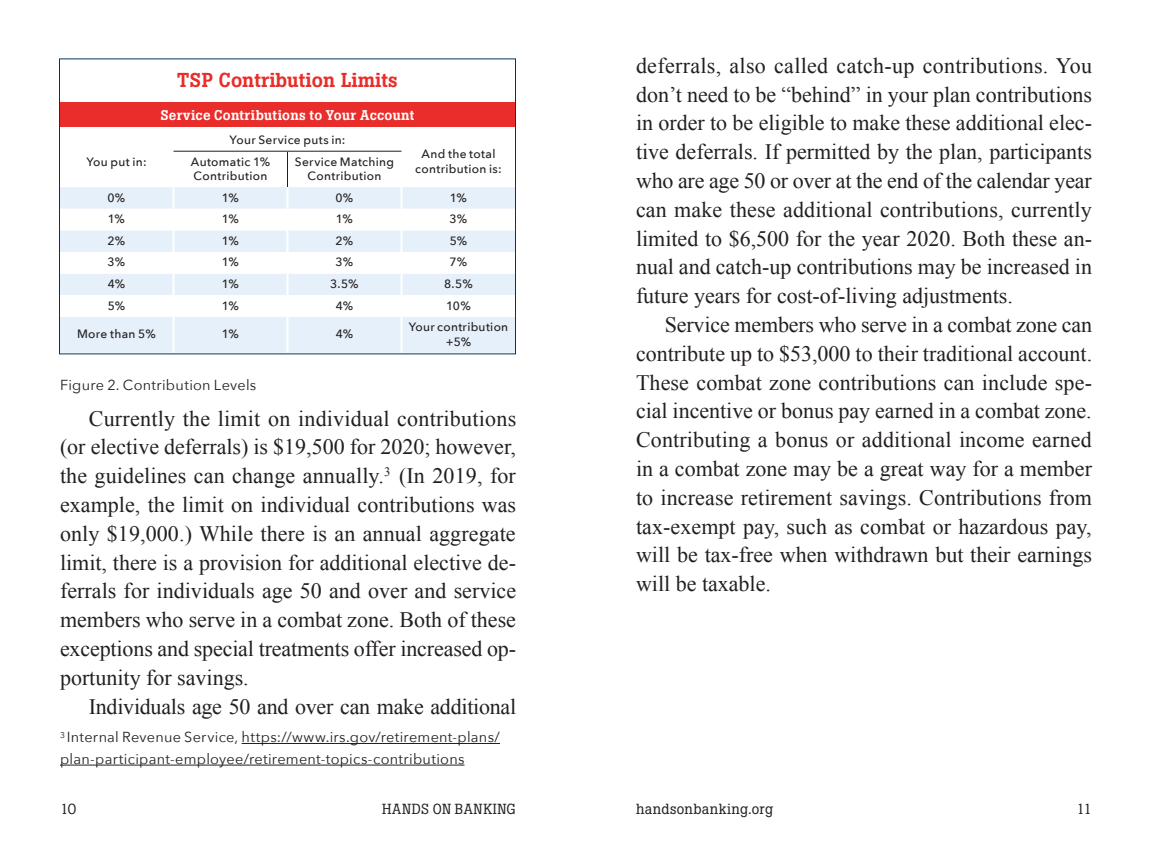
<style>
.page{position:relative;width:1152px;height:864px;background:#fff}
.page>*{position:absolute;margin:0;border:0;box-sizing:border-box;transform-origin:0 0}
.p1{font:22px/28.8px "Times New Roman";color:#231f20;text-align:justify}
.f6-0__graph-head{font:500 20px "Boton";color:#e82d2a}
.f1{font:14.4px/21.6px "Avenir Next";letter-spacing:.02em;color:#231f20}
.f6-1__graph-text{font:14.4px "Avenir Next";letter-spacing:.02em;color:#231f20}
.t1{font:14.4px "Boton";letter-spacing:.025em;color:#231f20}
.t2{font:14.4px "Boton";letter-spacing:.05em;color:#231f20}
.f6-3__graph-subhead{font:500 14px "Boton";letter-spacing:.02em;color:#fff}
.f6-5__graph-text-med{font:500 12px/14.4px "Avenir Next";letter-spacing:.025em;color:#231f20;text-align:center}
</style>
<div class="page">
<hr style="left:242px;top:743px;width:258px;height:1px;background:#231f20">
<hr style="left:60px;top:765px;width:405px;height:1px;background:#231f20">
<svg style="left:173px;top:150px;width:229px;height:2px"></svg>
<hr style="left:174px;top:151px;width:114px;height:1px;background:#231f20">
<hr style="left:288px;top:151px;width:114px;height:1px;background:#231f20">
<hr style="left:287px;top:152px;width:1px;height:35px;background:#231f20">
<div style="left:61px;top:187px;width:453px;height:165px;background:#e6f0fa"></div>
<svg style="left:61px;top:209px;width:453px;height:108px"></svg>
<hr style="left:172px;top:187px;width:2px;height:22px;background:#fff">
<hr style="left:172px;top:209px;width:2px;height:21px;background:#fff">
<hr style="left:172px;top:230px;width:2px;height:22px;background:#fff">
<hr style="left:172px;top:252px;width:2px;height:22px;background:#fff">
<hr style="left:172px;top:274px;width:2px;height:21px;background:#fff">
<hr style="left:172px;top:295px;width:2px;height:22px;background:#fff">
<hr style="left:172px;top:317px;width:2px;height:36px;background:#fff">
<hr style="left:286px;top:187px;width:2px;height:22px;background:#fff">
<hr style="left:286px;top:209px;width:2px;height:21px;background:#fff">
<hr style="left:286px;top:230px;width:2px;height:22px;background:#fff">
<hr style="left:286px;top:252px;width:2px;height:22px;background:#fff">
<hr style="left:286px;top:274px;width:2px;height:21px;background:#fff">
<hr style="left:286px;top:295px;width:2px;height:22px;background:#fff">
<hr style="left:286px;top:317px;width:2px;height:36px;background:#fff">
<hr style="left:400px;top:187px;width:2px;height:22px;background:#fff">
<hr style="left:400px;top:209px;width:2px;height:21px;background:#fff">
<hr style="left:400px;top:230px;width:2px;height:22px;background:#fff">
<hr style="left:400px;top:252px;width:2px;height:22px;background:#fff">
<hr style="left:400px;top:274px;width:2px;height:21px;background:#fff">
<hr style="left:400px;top:295px;width:2px;height:22px;background:#fff">
<hr style="left:400px;top:317px;width:2px;height:36px;background:#fff">
<div style="left:60px;top:102px;width:456px;height:25px;background:#e82d2a"></div>
<div style="left:59px;top:58px;width:457px;height:296px;border:1px solid #003560"></div>
<p class="f6-0__graph-head" style="left:177px;top:68px;width:222px">TSP Contribution Limits</p>
<p class="f6-3__graph-subhead" style="left:160px;top:107px;width:256px">Service Contributions to Your Account</p>
<p class="f6-5__graph-text-med" style="left:86px;top:154px;width:62px">You put in:</p>
<p class="f6-5__graph-text-med" style="left:230px;top:132px;width:117px">Your Service puts in:</p>
<p class="f6-5__graph-text-med" style="left:191px;top:154px;width:81px;text-align:left">Automatic 1%<br>Contribution</p>
<p class="f6-5__graph-text-med" style="left:295px;top:154px;width:101px">Service Matching<br>Contribution</p>
<p class="f6-5__graph-text-med" style="left:415px;top:147px;width:88px">And the total contribution is:</p>
<p class="f6-5__graph-text-med" style="left:108px;top:190px;width:19px">0%</p>
<p class="f6-5__graph-text-med" style="left:222px;top:190px;width:19px">1%</p>
<p class="f6-5__graph-text-med" style="left:336px;top:190px;width:19px">0%</p>
<p class="f6-5__graph-text-med" style="left:450px;top:190px;width:19px">1%</p>
<p class="f6-5__graph-text-med" style="left:108px;top:211px;width:19px">1%</p>
<p class="f6-5__graph-text-med" style="left:222px;top:211px;width:19px">1%</p>
<p class="f6-5__graph-text-med" style="left:336px;top:211px;width:19px">1%</p>
<p class="f6-5__graph-text-med" style="left:450px;top:211px;width:19px">3%</p>
<p class="f6-5__graph-text-med" style="left:108px;top:233px;width:19px">2%</p>
<p class="f6-5__graph-text-med" style="left:222px;top:233px;width:19px">1%</p>
<p class="f6-5__graph-text-med" style="left:336px;top:233px;width:19px">2%</p>
<p class="f6-5__graph-text-med" style="left:450px;top:233px;width:19px">5%</p>
<p class="f6-5__graph-text-med" style="left:108px;top:255px;width:19px">3%</p>
<p class="f6-5__graph-text-med" style="left:222px;top:255px;width:19px">1%</p>
<p class="f6-5__graph-text-med" style="left:336px;top:255px;width:19px">3%</p>
<p class="f6-5__graph-text-med" style="left:450px;top:255px;width:19px">7%</p>
<p class="f6-5__graph-text-med" style="left:108px;top:276px;width:19px">4%</p>
<p class="f6-5__graph-text-med" style="left:222px;top:276px;width:19px">1%</p>
<p class="f6-5__graph-text-med" style="left:330px;top:276px;width:30px">3.5%</p>
<p class="f6-5__graph-text-med" style="left:444px;top:276px;width:30px">8.5%</p>
<p class="f6-5__graph-text-med" style="left:108px;top:298px;width:19px">5%</p>
<p class="f6-5__graph-text-med" style="left:222px;top:298px;width:19px">1%</p>
<p class="f6-5__graph-text-med" style="left:336px;top:298px;width:19px">4%</p>
<p class="f6-5__graph-text-med" style="left:446px;top:298px;width:26px">10%</p>
<p class="f6-5__graph-text-med" style="left:77px;top:327px;width:80px">More than 5%</p>
<p class="f6-5__graph-text-med" style="left:222px;top:327px;width:19px">1%</p>
<p class="f6-5__graph-text-med" style="left:336px;top:327px;width:19px">4%</p>
<p class="f6-5__graph-text-med" style="left:409px;top:319px;width:101px">Your contribution +5%</p>
<p class="f6-1__graph-text" style="left:60px;top:372px;width:198px">Figure 2. Contribution Levels</p>
<p class="p1" style="left:60px;top:404px;width:458px;text-indent:29px">Currently the limit on individual contributions (or elective deferrals) is $19,500 for 2020; however, the guidelines can change annually.<sup>3</sup> (In 2019, for example, the limit on individual contributions was only $19,000.) While there is an annual aggregate limit, there is a provision for additional elective de&shy;ferrals for individuals age 50 and over and service members who serve in a combat zone. Both of these exceptions and special treatments offer increased op&shy;portunity for savings.</p>
<p class="p1" style="left:89px;top:692px;width:429px">Individuals age 50 and over can make additional</p>
<p class="f1" style="left:60px;top:726px;width:442px"><sup>3</sup> Internal Revenue Service, https://www.irs.gov/retirement-plans/ plan-participant-employee/retirement-topics-contributions</p>
<p class="p1" style="left:636px;top:51px;width:458px">deferrals, also called catch-up contributions. You don’t need to be “behind” in your plan contributions in order to be eligible to make these additional elec&shy;tive deferrals. If permitted by the plan, participants who are age 50 or over at the end of the calendar year can make these additional contributions, currently limited to $6,500 for the year 2020. Both these an&shy;nual and catch-up contributions may be increased in future years for cost-of-living adjustments.</p>
<p class="p1" style="left:636px;top:310px;width:458px;text-indent:29px">Service members who serve in a combat zone can contribute up to $53,000 to their traditional account.<br>These combat zone contributions can include spe&shy;cial incentive or bonus pay earned in a combat zone.<br>Contributing a bonus or additional income earned in a combat zone may be a great way for a member to increase retirement savings. Contributions from tax-exempt pay, such as combat or hazardous pay, will be tax-free when withdrawn but their earnings will be taxable.</p>
<p class="t1" style="left:60px;top:801px;width:18px">10</p>
<p class="t2" style="left:382px;top:801px;width:135px">HANDS ON BANKING</p>
<p class="t1" style="left:636px;top:801px;width:138px">handsonbanking.org</p>
<p class="t1" style="left:1077px;top:801px;width:17px">11</p>
</div>
